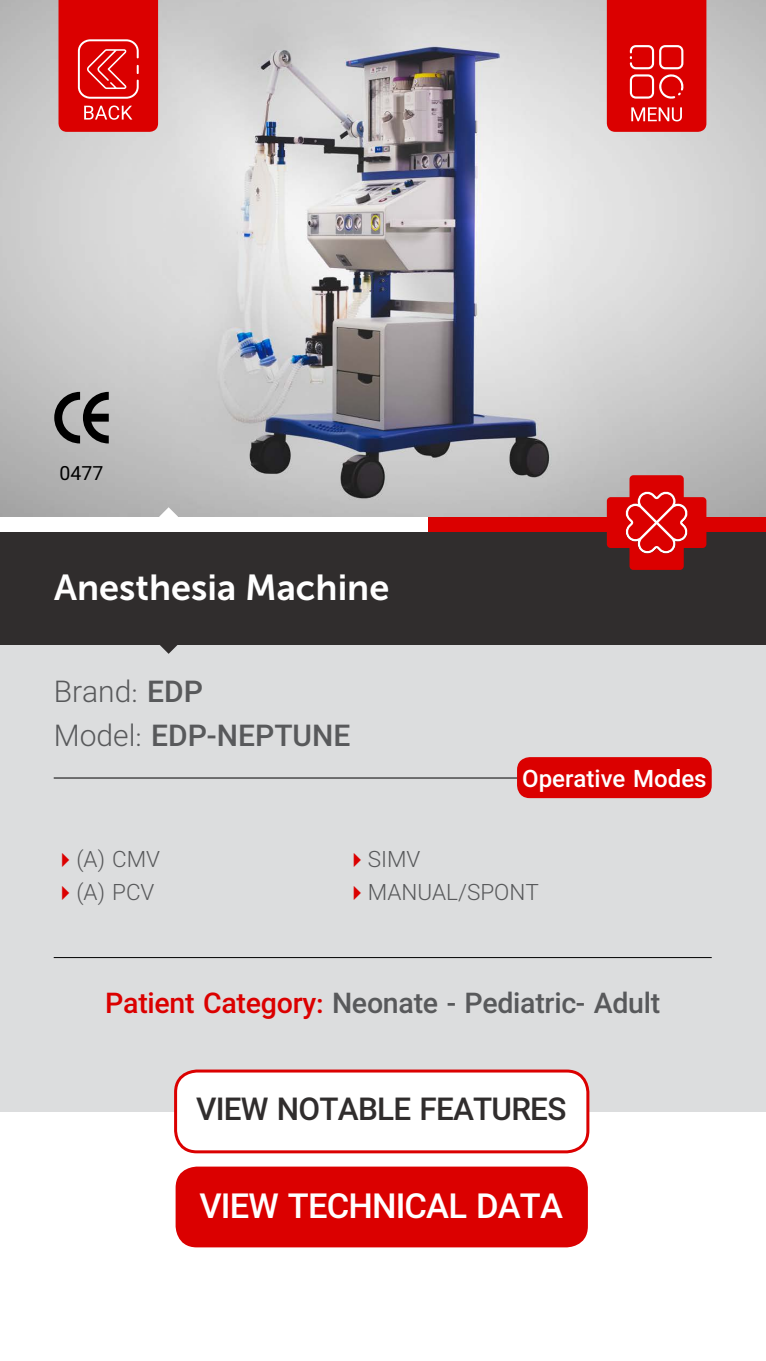
<style>
.page{position:relative;width:766px;height:1361px;background:#fff}
.page>*{position:absolute;margin:0;border:0;box-sizing:border-box;transform-origin:0 0}
.t1{font:36px "Museo Sans 700";color:#fff}
.t2{font:700 34.5px "IRAN Yekan";letter-spacing:-.025em;color:#fff}
.t3{font:700 31.5px "IRAN Yekan";letter-spacing:-.025em;color:#302d2d}
.t4{font:700 30px/43.5px "IRAN Yekan";color:#58595b}
.t5{font:700 28.5px "IRAN Yekan";letter-spacing:-.01em;color:#58595b}
.t6{font:700 24px "IRAN Yekan";color:#fff}
.t7{font:300 22.5px "IRAN Yekan";color:#58595b}
.t8{font:19.5px "IRAN Yekan";color:#000}
.s1{font-weight:300}
.s2{color:#db0000}
</style>
<div class="page">
<img style="left:0;top:0;width:765px;height:517px">
<div style="left:0;top:644px;width:765px;height:467px;background:#dcddde"></div>
<div style="left:517px;top:757px;width:194px;height:41px;background:#db0000;border-radius:13px"></div>
<div style="left:0;top:532px;width:765px;height:112px;background:#302d2d"></div>
<svg style="left:159px;top:507px;width:19px;height:10px"></svg>
<svg style="left:159px;top:644px;width:19px;height:10px"></svg>
<div style="left:428px;top:517px;width:337px;height:15px;background:#db0000"></div>
<svg style="left:606px;top:475px;width:100px;height:95px"></svg>
<hr style="left:54px;top:777px;width:463px;height:1px;background:#000">
<hr style="left:54px;top:957px;width:657px;height:1px;background:#000">
<div style="left:175px;top:1071px;width:412px;height:81px;background:#fff;border-radius:21px"></div>
<div style="left:174px;top:1069px;width:415px;height:84px;border:3px solid #db0000;border-radius:21px"></div>
<div style="left:175px;top:1166px;width:412px;height:81px;background:#db0000;border-radius:21px"></div>
<svg style="left:54px;top:392px;width:55px;height:51px;background:#6b6b6b"></svg>
<svg style="left:606px;top:0;width:100px;height:132px;background:#dd1414"></svg>
<svg style="left:58px;top:0;width:100px;height:132px;background:#dd1313"></svg>
<p class="t8" style="left:60px;top:462px;width:45px">0477</p>
<p class="t1" style="left:54px;top:567px;width:336px">Anesthesia Machine</p>
<p class="t4" style="left:54px;top:670px;width:298px"><span class="s1">Brand:</span> EDP<br><span class="s1">Model:</span> EDP-NEPTUNE</p>
<p class="t6" style="left:522px;top:764px;width:186px">Operative Modes</p>
<p class="t7" style="left:54px;top:845px;width:108px"><span class="s2">✔</span> A( ) CMV</p>
<p class="t7" style="left:54px;top:878px;width:102px"><span class="s2">✔</span> A( ) PCV</p>
<p class="t7" style="left:345px;top:845px;width:77px"><span class="s2">✔</span>SIMV</p>
<p class="t7" style="left:345px;top:878px;width:195px"><span class="s2">✔</span>MANUAL/SPONT</p>
<p class="t5" style="left:105px;top:987px;width:556px"><span class="s2">Patient Category:</span> Neonate - Pediatric- Adult</p>
<p class="t3" style="left:196px;top:1091px;width:371px">VIEW NOTABLE FEATURES</p>
<p class="t2" style="left:199px;top:1185px;width:365px">VIEW TECHNICAL DATA</p>
</div>
